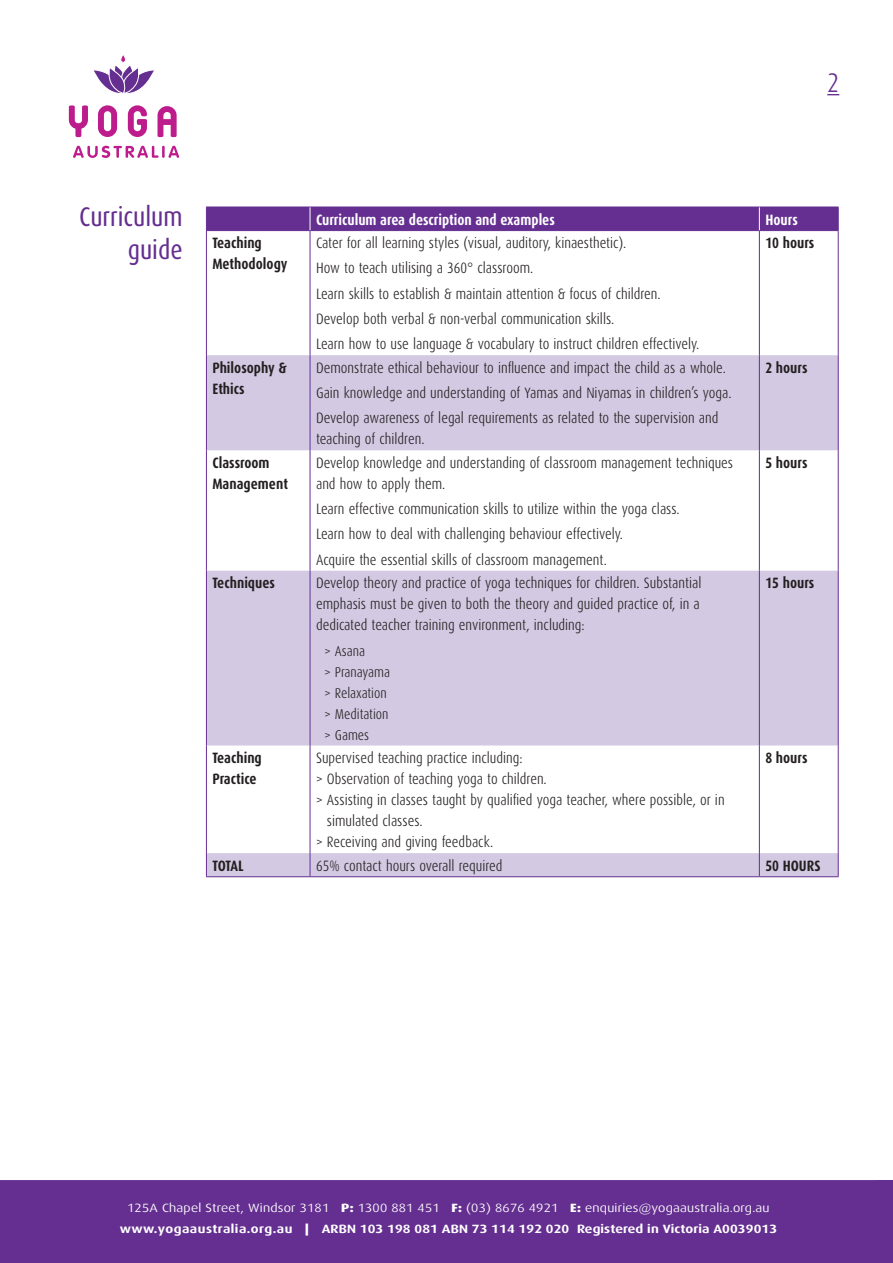
<style>
.page{position:relative;width:893px;height:1263px;background:#fff}
.page>*{position:absolute;margin:0;border:0;box-sizing:border-box;transform-origin:0 0}
.t1{font:27px/33px "Dax Condensed";color:#652f91;text-align:right}
.t2{font:300 27px "Dax Condensed";color:#652f91}
.t3{font:300 15px/21px "Dax Condensed";color:#231f20}
.t4{font:700 15px/21px "Dax Condensed";color:#231f20}
.t5{font:700 15px "Dax Condensed";color:#fff}
.t6{font:300 14.25px "Dax Condensed";color:#231f20}
.t7{font:12px/21px "Dax Wide";letter-spacing:.02em;color:#fff;text-align:center}
.s1{font-weight:800}
.s2{font-weight:700}
.s3{font-weight:900}
</style>
<div class="page">
<div style="left:0;top:1180px;width:862px;height:83px;background:#652f91"></div>
<div style="left:862px;top:1180px;width:31px;height:83px;background:#652f91"></div>
<svg style="left:827px;top:94px;width:12px;height:1px"></svg>
<svg style="left:73px;top:146px;width:106px;height:12px"></svg>
<svg style="left:69px;top:105px;width:19px;height:32px"></svg>
<svg style="left:98px;top:105px;width:19px;height:32px"></svg>
<svg style="left:157px;top:106px;width:20px;height:31px"></svg>
<svg style="left:128px;top:105px;width:19px;height:32px"></svg>
<div style="left:119px;top:53px;width:8px;height:11px;border:3px solid #fff;border-radius:2px"></div>
<div style="left:120px;top:54px;width:6px;height:9px;border:1px solid #fff;border-radius:2px"></div>
<svg style="left:93px;top:62px;width:61px;height:32px"></svg>
<svg style="left:207px;top:355px;width:631px;height:521px;fill:#d3c9e2"></svg>
<hr style="left:206px;top:355px;width:1px;height:95px;background:#652f91">
<hr style="left:310px;top:355px;width:1px;height:95px;background:#652f91">
<hr style="left:759px;top:355px;width:1px;height:95px;background:#652f91">
<hr style="left:838px;top:355px;width:1px;height:95px;background:#652f91">
<hr style="left:206px;top:450px;width:1px;height:121px;background:#652f91">
<hr style="left:310px;top:450px;width:1px;height:121px;background:#652f91">
<hr style="left:759px;top:450px;width:1px;height:121px;background:#652f91">
<hr style="left:838px;top:450px;width:1px;height:121px;background:#652f91">
<hr style="left:206px;top:571px;width:1px;height:174px;background:#652f91">
<hr style="left:310px;top:571px;width:1px;height:174px;background:#652f91">
<hr style="left:759px;top:571px;width:1px;height:174px;background:#652f91">
<hr style="left:838px;top:571px;width:1px;height:174px;background:#652f91">
<hr style="left:206px;top:745px;width:1px;height:108px;background:#652f91">
<hr style="left:310px;top:745px;width:1px;height:108px;background:#652f91">
<hr style="left:759px;top:745px;width:1px;height:108px;background:#652f91">
<hr style="left:838px;top:745px;width:1px;height:108px;background:#652f91">
<svg style="left:206px;top:853px;width:1px;height:23px"></svg>
<svg style="left:310px;top:853px;width:1px;height:23px"></svg>
<svg style="left:759px;top:853px;width:1px;height:23px"></svg>
<svg style="left:838px;top:853px;width:1px;height:23px"></svg>
<hr style="left:206px;top:876px;width:104px;height:1px;background:#652f91">
<hr style="left:310px;top:876px;width:449px;height:1px;background:#652f91">
<hr style="left:759px;top:876px;width:80px;height:1px;background:#652f91">
<hr style="left:206px;top:231px;width:1px;height:124px;background:#652f91">
<hr style="left:310px;top:231px;width:1px;height:124px;background:#652f91">
<hr style="left:759px;top:231px;width:1px;height:124px;background:#652f91">
<hr style="left:838px;top:231px;width:1px;height:124px;background:#652f91">
<div style="left:206px;top:207px;width:633px;height:24px;background:#652f91"></div>
<p class="t2" style="left:827px;top:68px;width:14px">2</p>
<p class="t1" style="left:79px;top:200px;width:105px">Curriculum guide</p>
<p class="t5" style="left:316px;top:211px;width:240px">Curriculum area description and examples</p>
<p class="t5" style="left:765px;top:211px;width:34px">Hours</p>
<p class="t4" style="left:212px;top:233px;width:77px">Teaching<br>Methodology</p>
<p class="t3" style="left:316px;top:233px;width:312px">Cater for all learning styles (visual, auditory, kinaesthetic).</p>
<p class="t3" style="left:316px;top:258px;width:219px">How to teach utilising a 360° classroom.</p>
<p class="t3" style="left:316px;top:283px;width:346px">Learn skills to establish &amp; maintain attention &amp; focus of children.</p>
<p class="t3" style="left:316px;top:308px;width:300px">Develop both verbal &amp; non-verbal communication skills.</p>
<p class="t3" style="left:316px;top:334px;width:385px">Learn how to use language &amp; vocabulary to instruct children effectively.</p>
<p class="t4" style="left:212px;top:357px;width:76px">Philosophy &amp;<br>Ethics</p>
<p class="t3" style="left:316px;top:357px;width:411px">Demonstrate ethical behaviour to influence and impact the child as a whole.</p>
<p class="t3" style="left:316px;top:383px;width:417px">Gain knowledge and understanding of Yamas and Niyamas in children’s yoga.</p>
<p class="t3" style="left:316px;top:408px;width:404px">Develop awareness of legal requirements as related to the supervision and teaching of children.</p>
<p class="t4" style="left:212px;top:452px;width:77px">Classroom<br>Management</p>
<p class="t3" style="left:316px;top:452px;width:418px">Develop knowledge and understanding of classroom management techniques and how to apply them.</p>
<p class="t3" style="left:316px;top:499px;width:365px">Learn effective communication skills to utilize within the yoga class.</p>
<p class="t3" style="left:316px;top:524px;width:309px">Learn how to deal with challenging behaviour effectively.</p>
<p class="t3" style="left:316px;top:549px;width:292px">Acquire the essential skills of classroom management.</p>
<p class="t4" style="left:212px;top:573px;width:64px">Techniques</p>
<p class="t3" style="left:316px;top:573px;width:387px;text-align:justify">Develop theory and practice of yoga techniques for children. Substantial emphasis must be given to both the theory and guided practice of, in a dedicated teacher training environment, including:</p>
<p class="t6" style="left:325px;top:643px;width:42px">&gt; Asana</p>
<p class="t6" style="left:325px;top:664px;width:67px">&gt; Pranayama</p>
<p class="t6" style="left:325px;top:685px;width:64px">&gt; Relaxation</p>
<p class="t6" style="left:325px;top:706px;width:66px">&gt; Meditation</p>
<p class="t6" style="left:325px;top:727px;width:46px">&gt; Games</p>
<p class="t4" style="left:212px;top:748px;width:51px">Teaching<br>Practice</p>
<p class="t3" style="left:316px;top:748px;width:208px">Supervised teaching practice including:</p>
<p class="t3" style="left:316px;top:769px;width:232px">&gt; Observation of teaching yoga to children.</p>
<p class="t3" style="left:327px;top:790px;width:399px;text-indent:-11px">&gt; Assisting in classes taught by qualified yoga teacher, where possible, or in simulated classes.</p>
<p class="t3" style="left:316px;top:832px;width:179px">&gt; Receiving and giving feedback.</p>
<p class="t4" style="left:765px;top:233px;width:50px">10 hours</p>
<p class="t4" style="left:765px;top:357px;width:44px">2 hours</p>
<p class="t4" style="left:765px;top:452px;width:44px">5 hours</p>
<p class="t4" style="left:765px;top:573px;width:50px">15 hours</p>
<p class="t4" style="left:765px;top:748px;width:44px">8 hours</p>
<p class="t4" style="left:212px;top:855px;width:33px">TOTAL</p>
<p class="t3" style="left:316px;top:855px;width:188px">65% contact hours overall required</p>
<p class="t4" style="left:765px;top:855px;width:57px">50 HOURS</p>
<p class="t7" style="left:120px;top:1198px;width:659px">125A Chapel Street, Windsor 3181 <span class="s1">P:</span> 1300 881 451 <span class="s1">F:</span> (03) 8676 4921 <span class="s1">E:</span> enquiries@yogaaustralia.org.au <span class="s2">www.yogaaustralia.org.au</span> <span class="s3">|</span> <span class="s2">ARBN 103 198 081 ABN 73 114 192 020 Registered in Victoria A0039013</span></p>
</div>
